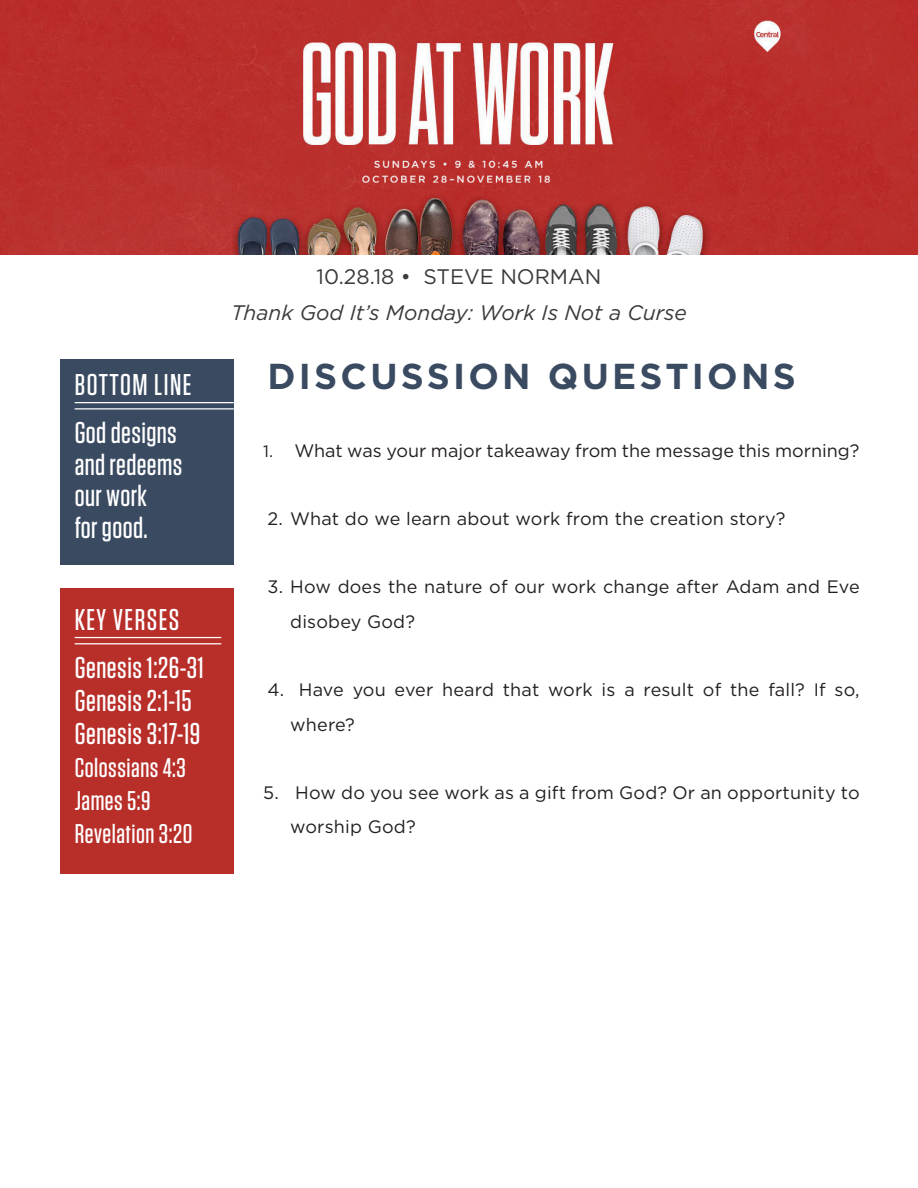
<style>
.page{position:relative;width:918px;height:1188px;background:#fff}
.page>*{position:absolute;margin:0;border:0;box-sizing:border-box;transform-origin:0 0}
.t1{font:700 36px "Gotham";letter-spacing:.09em;color:#3a4b61}
.t2{font:500 30px "Tungsten";letter-spacing:.02em;color:#fff}
.t3{font:500 30px "Tungsten";letter-spacing:.05em;color:#fff}
.t4{font:500 27px/33px "Tungsten";letter-spacing:.02em;color:#fff}
.t5{font:italic 21px "Gotham";color:#3c3a38}
.t6{font:21px "Gotham";color:#3c3a38}
.t7{font:18px/34.5px "Gotham";letter-spacing:.01em;color:#231f20}
.s1{font-size:16.5px}
</style>
<div class="page">
<div style="left:60px;top:360px;width:174px;height:205px;background:#3a4b61"></div>
<hr style="left:75px;top:402px;width:159px;height:1px;background:#fff">
<hr style="left:75px;top:408px;width:159px;height:2px;background:#fff">
<div style="left:60px;top:589px;width:174px;height:285px;background:#b82f2a"></div>
<hr style="left:75px;top:637px;width:146px;height:1px;background:#fff">
<hr style="left:75px;top:643px;width:146px;height:1px;background:#fff">
<img style="left:0;top:0;width:918px;height:255px">
<p class="t3" style="left:75px;top:369px;width:118px">BOTTOM LINE</p>
<p class="t2" style="left:75px;top:417px;width:104px">God designs</p>
<p class="t2" style="left:75px;top:449px;width:109px">and redeems</p>
<p class="t2" style="left:75px;top:480px;width:74px">our work</p>
<p class="t2" style="left:75px;top:512px;width:75px">for good.</p>
<p class="t3" style="left:75px;top:604px;width:106px">KEY VERSES</p>
<p class="t2" style="left:75px;top:652px;width:131px">Genesis 1:26-31</p>
<p class="t2" style="left:75px;top:685px;width:119px">Genesis 2:1-15</p>
<p class="t2" style="left:75px;top:718px;width:127px">Genesis 3:17-19</p>
<p class="t4" style="left:75px;top:752px;width:113px">Colossians 4:3<br>James 5:9</p>
<p class="t4" style="left:75px;top:818px;width:119px">Revelation 3:20</p>
<p class="t6" style="left:317px;top:264px;width:286px">10.28.18 • STEVE NORMAN</p>
<p class="t5" style="left:231px;top:300px;width:457px">Thank God It’s Monday: Work Is Not a Curse</p>
<p class="t1" style="left:268px;top:352px;width:530px">DISCUSSION QUESTIONS</p>
<p class="t7" style="left:263px;top:433px;width:598px"><span class="s1">1.</span> What was your major takeaway from the message this morning?</p>
<p class="t7" style="left:268px;top:501px;width:519px">2. What do we learn about work from the creation story?</p>
<p class="t7" style="left:290px;top:569px;width:571px;text-indent:-23px">3. How does the nature of our work change after Adam and Eve disobey God?</p>
<p class="t7" style="left:290px;top:672px;width:571px;text-indent:-23px">4. Have you ever heard that work is a result of the fall? If so, where?</p>
<p class="t7" style="left:290px;top:775px;width:571px;text-indent:-27px">5. How do you see work as a gift from God? Or an opportunity to worship God?</p>
</div>
